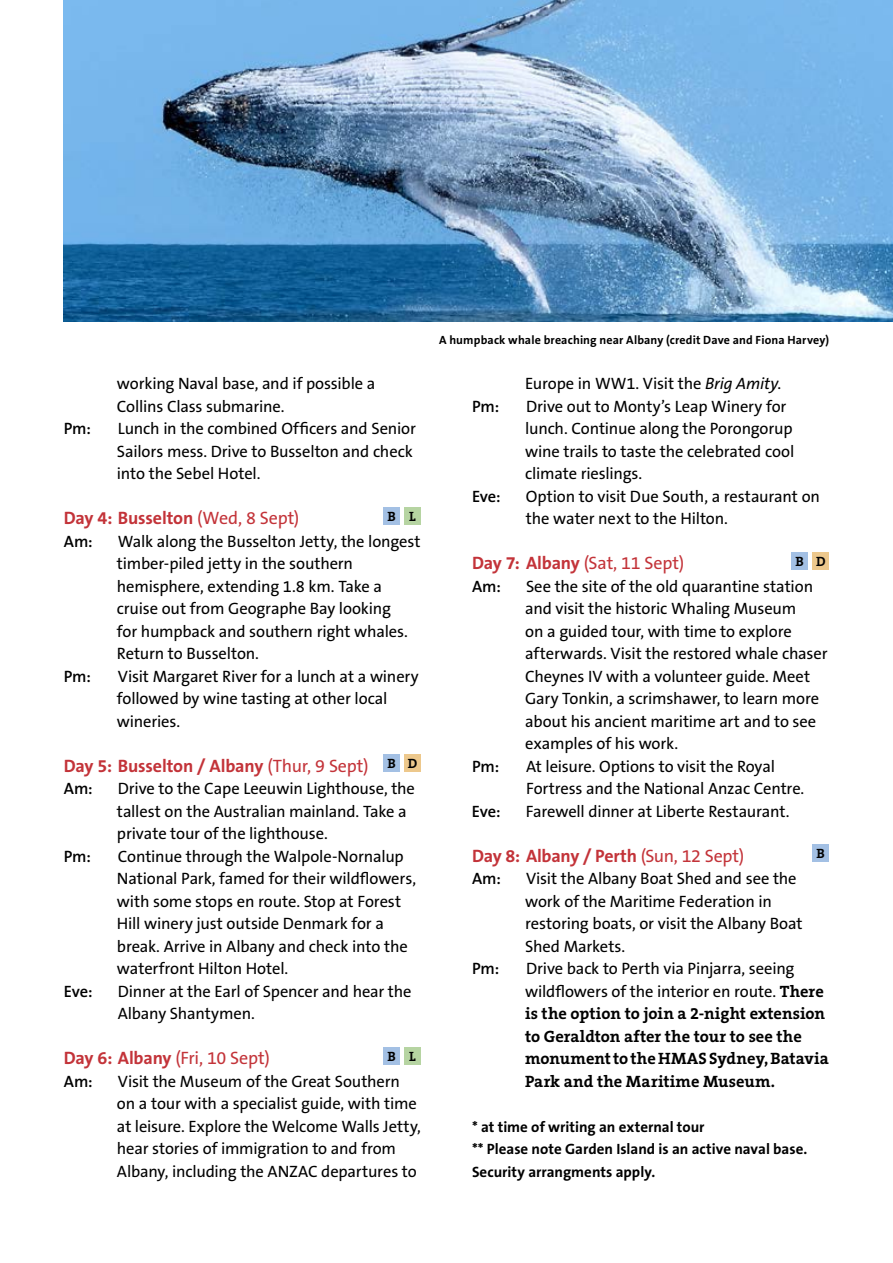
<style>
.page{position:relative;width:893px;height:1263px;background:#fff}
.page>*{position:absolute;margin:0;border:0;box-sizing:border-box;transform-origin:0 0}
.t1{font:700 18px "The Sans B7";letter-spacing:-.01em;color:#c33339}
.t2{font:18px "The Sans B5 Plain";letter-spacing:-.01em;color:#c33339}
.t3{font:16.5px/22.5px "The Sans B5 Plain";letter-spacing:-.01em;color:#000}
.t4{font:700 16.5px/22.5px "The Serif B7";color:#000}
.t5{font:600 16.5px "The Sans B6";letter-spacing:-.01em;color:#000}
.t6{font:700 15px/22.5px "The Sans B7";color:#000}
.t7{font:700 13.5px "The Serif B7";color:#000}
.t8{font:700 12px "The Sans B7";letter-spacing:.01em;color:#000}
.s1{font-family:"The Sans B5 Plain";font-weight:400}
.s2{font-family:"The Sans B7";font-weight:700}
.s3{font-style:italic}
.s4{font-family:"The Serif B7";font-weight:700}
</style>
<div class="page">
<div style="left:812px;top:552px;width:17px;height:17px;background:#edc88c"></div>
<div style="left:791px;top:552px;width:17px;height:17px;background:#a3c0e4"></div>
<div style="left:812px;top:844px;width:17px;height:18px;background:#a3c0e4"></div>
<div style="left:404px;top:507px;width:17px;height:17px;background:#b6d4a2"></div>
<div style="left:383px;top:507px;width:17px;height:17px;background:#a3c0e4"></div>
<div style="left:383px;top:754px;width:17px;height:18px;background:#a3c0e4"></div>
<div style="left:404px;top:754px;width:17px;height:18px;background:#edc88c"></div>
<div style="left:383px;top:1047px;width:17px;height:17px;background:#a3c0e4"></div>
<div style="left:404px;top:1047px;width:17px;height:17px;background:#b6d4a2"></div>
<img style="left:64px;top:0;width:829px;height:322px">
<p class="t3" style="left:117px;top:373px;width:260px">working Naval base, and if possible a<br>Collins Class submarine.</p>
<p class="t5" style="left:64px;top:420px;width:29px">Pm:</p>
<p class="t3" style="left:117px;top:418px;width:301px">Lunch in the combined Officers and Senior<br>Sailors mess. Drive to Busselton and check into the Sebel Hotel.</p>
<p class="t1" style="left:64px;top:509px;width:237px">Day 4: Busselton <span class="s1">(Wed, 8 Sept)</span></p>
<p class="t5" style="left:64px;top:533px;width:31px">Am:</p>
<p class="t3" style="left:117px;top:531px;width:305px">Walk along the Busselton Jetty, the longest timber-piled jetty in the southern hemisphere, extending 1.8 km. Take a cruise out from Geographe Bay looking<br>for humpback and southern right whales.<br>Return to Busselton.</p>
<p class="t5" style="left:64px;top:668px;width:29px">Pm:</p>
<p class="t3" style="left:117px;top:666px;width:303px">Visit Margaret River for a lunch at a winery followed by wine tasting at other local wineries.</p>
<p class="t1" style="left:64px;top:756px;width:306px">Day 5: Busselton / Albany <span class="s1">(Thur, 9 Sept)</span></p>
<p class="t5" style="left:64px;top:780px;width:31px">Am:</p>
<p class="t3" style="left:117px;top:778px;width:300px">Drive to the Cape Leeuwin Lighthouse, the tallest on the Australian mainland. Take a private tour of the lighthouse.</p>
<p class="t5" style="left:64px;top:848px;width:29px">Pm:</p>
<p class="t3" style="left:117px;top:846px;width:301px">Continue through the Walpole-Nornalup National Park, famed for their wildflowers, with some stops en route. Stop at Forest Hill winery just outside Denmark for a break. Arrive in Albany and check into the waterfront Hilton Hotel.</p>
<p class="t5" style="left:64px;top:983px;width:30px">Eve:</p>
<p class="t3" style="left:118px;top:981px;width:295px">Dinner at the Earl of Spencer and hear the<br>Albany Shantymen.</p>
<p class="t2" style="left:64px;top:1049px;width:208px"><span class="s2">Day 6: Albany</span> (Fri, 10 Sept)</p>
<p class="t5" style="left:64px;top:1073px;width:31px">Am:</p>
<p class="t3" style="left:117px;top:1071px;width:306px">Visit the Museum of the Great Southern on a tour with a specialist guide, with time at leisure. Explore the Welcome Walls Jetty, hear stories of immigration to and from Albany, including the ANZAC departures to</p>
<p class="t7" style="left:387px;top:509px;width:30px">B L</p>
<p class="t7" style="left:387px;top:756px;width:31px">B D</p>
<p class="t7" style="left:387px;top:1049px;width:30px">B L</p>
<p class="t8" style="left:439px;top:334px;width:392px">A humpback whale breaching near Albany (credit Dave and Fiona Harvey)</p>
<p class="t3" style="left:525px;top:373px;width:258px">Europe in WW1. Visit the <span class="s3">Brig Amity</span>.</p>
<p class="t5" style="left:472px;top:398px;width:29px">Pm:</p>
<p class="t3" style="left:525px;top:396px;width:271px">Drive out to Monty’s Leap Winery for lunch. Continue along the Porongorup wine trails to taste the celebrated cool climate rieslings.</p>
<p class="t5" style="left:472px;top:488px;width:30px">Eve:</p>
<p class="t3" style="left:526px;top:486px;width:296px">Option to visit Due South, a restaurant on the water next to the Hilton.</p>
<p class="t2" style="left:472px;top:554px;width:214px"><span class="s2">Day 7: Albany</span> (Sat, 11 Sept)</p>
<p class="t5" style="left:472px;top:578px;width:31px">Am:</p>
<p class="t3" style="left:525px;top:576px;width:304px">See the site of the old quarantine station and visit the historic Whaling Museum<br>on a guided tour, with time to explore afterwards. Visit the restored whale chaser Cheynes IV with a volunteer guide. Meet Gary Tonkin, a scrimshawer, to learn more about his ancient maritime art and to see examples of his work.</p>
<p class="t5" style="left:472px;top:758px;width:29px">Pm:</p>
<p class="t3" style="left:526px;top:756px;width:280px">At leisure. Options to visit the Royal<br>Fortress and the National Anzac Centre.</p>
<p class="t5" style="left:472px;top:803px;width:30px">Eve:</p>
<p class="t3" style="left:526px;top:801px;width:265px">Farewell dinner at Liberte Restaurant.</p>
<p class="t1" style="left:472px;top:846px;width:274px">Day 8: Albany / Perth <span class="s1">(Sun, 12 Sept)</span></p>
<p class="t5" style="left:472px;top:870px;width:31px">Am:</p>
<p class="t3" style="left:525px;top:868px;width:279px">Visit the Albany Boat Shed and see the work of the Maritime Federation in restoring boats, or visit the Albany Boat<br>Shed Markets.</p>
<p class="t5" style="left:472px;top:960px;width:29px">Pm:</p>
<p class="t3" style="left:525px;top:958px;width:300px">Drive back to Perth via Pinjarra, seeing wildflowers of the interior en route. <span class="s4">There</span></p>
<p class="t4" style="left:525px;top:1003px;width:305px">is the option to join a 2-night extension to Geraldton after the tour to see the monument to the HMAS Sydney, Batavia Park and the Maritime Museum.</p>
<p class="t6" style="left:472px;top:1116px;width:337px">* at time of writing an external tour<br>** Please note Garden Island is an active naval base.<br>Security arrangments apply.</p>
<p class="t7" style="left:796px;top:554px;width:31px">B D</p>
<p class="t7" style="left:817px;top:846px;width:10px">B</p>
</div>
